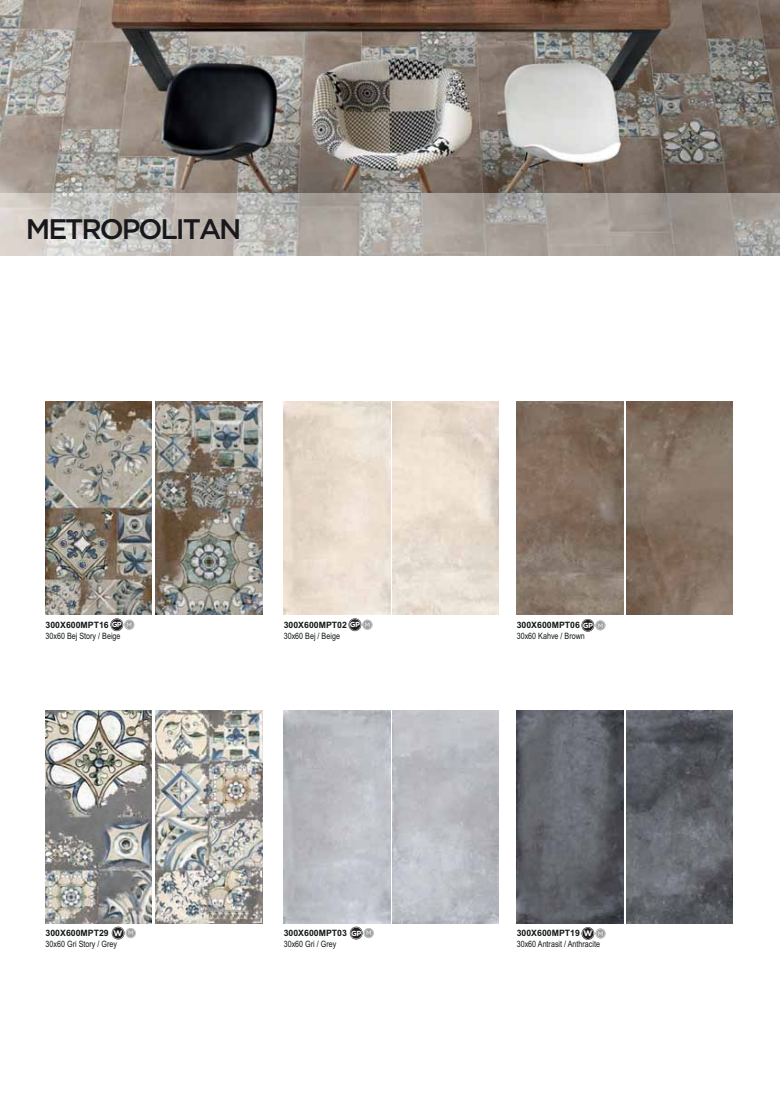
<style>
.page{position:relative;width:780px;height:1097px;background:#fff}
.page>*{position:absolute;margin:0;border:0;box-sizing:border-box;transform-origin:0 0}
.t1{font:500 28.25px "Gotham";letter-spacing:-.075em;color:#18171b}
.t2{font:8.75px/11.2px "Arial Narrow";color:#121617}
.t3{font:8px "Gotham TRU Bol";color:#fff}
.t4{font:7.38px "Gotham TRU Bol";letter-spacing:-.075em;color:#fff}
.s1{font-family:"Arial";font-weight:700}
.s2{font-family:"Gotham TRU Boo";font-size:6.25px}
.s3{font-family:"Gotham TRU Bol";font-size:8px;color:#fff}
.s4{font-family:"Gotham TRU Boo";font-size:6.25px;color:#fff}
</style>
<div class="page">
<img style="left:0;top:255px;width:779px;height:685px">
<img style="left:46px;top:401px;width:106px;height:213px">
<img style="left:156px;top:401px;width:106px;height:213px">
<svg style="left:112px;top:926px;width:24px;height:13px"></svg>
<svg style="left:581px;top:927px;width:24px;height:12px"></svg>
<img style="left:156px;top:710px;width:106px;height:213px">
<img style="left:46px;top:710px;width:106px;height:213px">
<svg style="left:348px;top:618px;width:24px;height:13px"></svg>
<svg style="left:110px;top:618px;width:24px;height:13px"></svg>
<svg style="left:581px;top:619px;width:24px;height:12px"></svg>
<svg style="left:350px;top:926px;width:24px;height:13px"></svg>
<img style="left:392px;top:710px;width:107px;height:213px">
<img style="left:516px;top:710px;width:107px;height:213px">
<img style="left:626px;top:710px;width:106px;height:213px">
<img style="left:516px;top:401px;width:107px;height:213px">
<img style="left:626px;top:401px;width:106px;height:213px">
<img style="left:392px;top:401px;width:107px;height:213px">
<img style="left:284px;top:401px;width:106px;height:213px">
<img style="left:284px;top:710px;width:106px;height:213px">
<img style="left:0;top:0;width:779px;height:255px">
<img style="left:0;top:207px;width:1px;height:48px">
<p class="t1" style="left:26px;top:219px;width:217px">METROPOLITAN</p>
<p class="t2" style="left:46px;top:619px;width:76px"><span class="s1">300X600MPT16<br></span>30x60 Bej Story / Beige</p>
<p class="t2" style="left:284px;top:619px;width:65px"><span class="s1">300X600MPT02<br></span>30x60 Bej / Beige</p>
<p class="t2" style="left:516px;top:619px;width:70px"><span class="s1">300X600MPT06<br></span>30x60 Kahve / Brown</p>
<p class="t4" style="left:112px;top:620px;width:22px">GP <span class="s2">M</span></p>
<p class="t4" style="left:350px;top:620px;width:22px">GP <span class="s2">M</span></p>
<p class="t4" style="left:582px;top:621px;width:22px">GP <span class="s2">M</span></p>
<p class="t2" style="left:46px;top:927px;width:73px"><span class="s1">300X600MPT29<br></span>30x60 Gri Story / Grey</p>
<p class="t3" style="left:114px;top:928px;width:21px">W <span class="s2">M</span></p>
<p class="t2" style="left:284px;top:927px;width:65px"><span class="s1">300X600MPT03<br></span>30x60 Gri / Grey</p>
<p class="t2" style="left:516px;top:927px;width:88px"><span class="s1">300X600MPT19</span> <span class="s3">W</span> <span class="s4">M<br></span>30x60 Antrasit / Anthracite</p>
<p class="t4" style="left:351px;top:928px;width:22px">GP <span class="s2">M</span></p>
</div>
